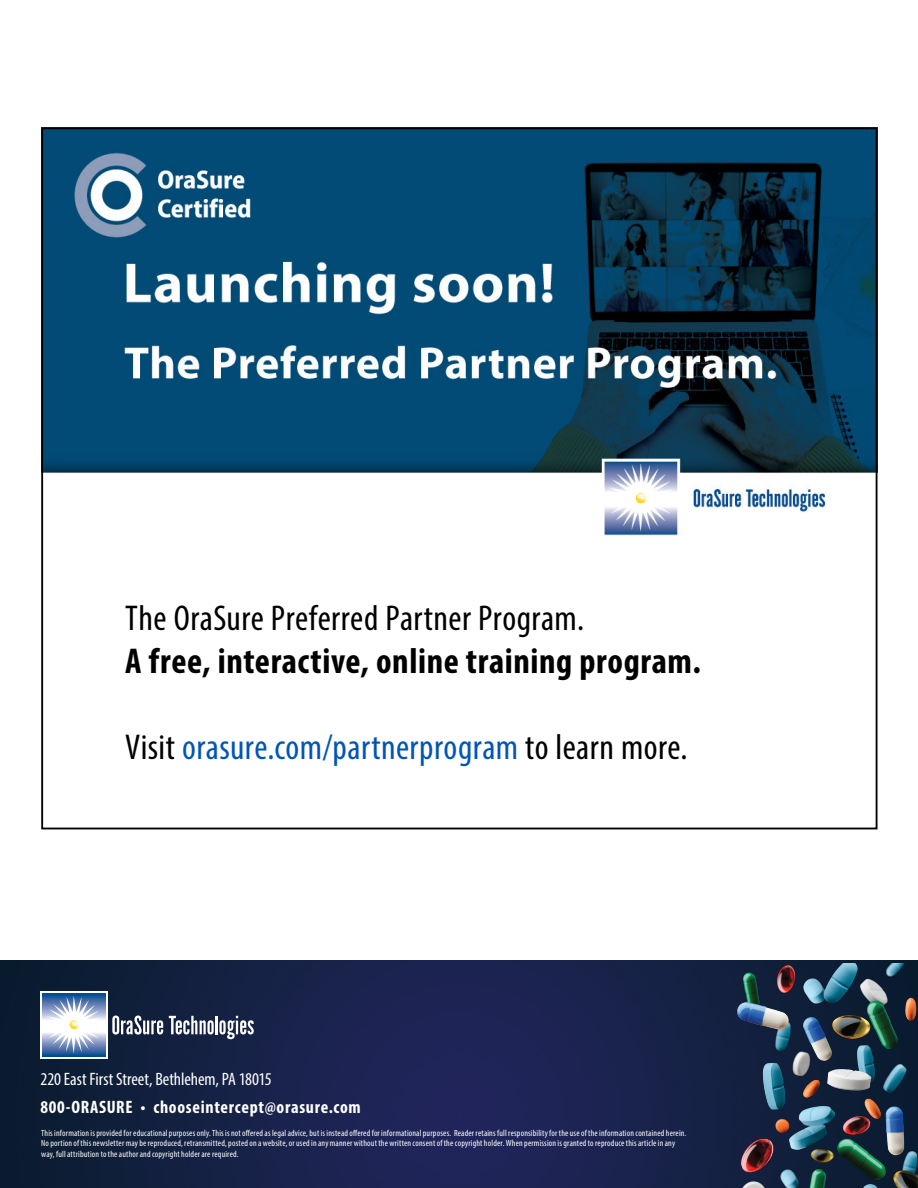
<style>
.page{position:relative;width:918px;height:1188px;background:#fff}
.page>*{position:absolute;margin:0;border:0;box-sizing:border-box;transform-origin:0 0}
.t1{font:condensed 36px "Myriad Pro";letter-spacing:.015em;color:#0055b8}
.t2{font:700 condensed 36px "Myriad Pro";letter-spacing:.015em;color:#000}
.t3{font:condensed 36px "Myriad Pro";letter-spacing:.015em;color:#000}
.t4{font:700 condensed 18px "Myriad Pro";letter-spacing:.04em;color:#fff}
.t5{font:condensed 18px "Myriad Pro";letter-spacing:-.005em;color:#fff}
.t6{font:condensed 9px/10.8px "Myriad Pro";letter-spacing:.02em;color:#fff}
.s1{color:#000}
</style>
<div class="page">
<img style="left:44px;top:130px;width:831px;height:406px">
<img style="left:0;top:960px;width:918px;height:228px">
<img style="left:702px;top:964px;width:216px;height:224px">
<div style="left:40px;top:991px;width:68px;height:68px;background:linear-gradient(to right,#fff,#fff)"></div>
<svg style="left:112px;top:1016px;width:51px;height:19px"></svg>
<svg style="left:169px;top:1016px;width:85px;height:23px"></svg>
<svg style="left:42px;top:993px;width:64px;height:63px"></svg>
<svg style="left:45px;top:996px;width:58px;height:58px"></svg>
<p class="t3" style="left:125px;top:596px;width:460px">The OraSure Preferred Partner Program.</p>
<p class="t2" style="left:125px;top:638px;width:577px">A free, interactive, online training program.</p>
<p class="t1" style="left:125px;top:726px;width:564px"><span class="s1">Visit</span> orasure.com/partnerprogram <span class="s1">to learn more.</span></p>
<p class="t5" style="left:40px;top:1068px;width:233px">220 East First Street, Bethlehem, PA 18015</p>
<p class="t4" style="left:40px;top:1095px;width:322px">800-ORASURE • chooseintercept@orasure.com</p>
<p class="t6" style="left:41px;top:1127px;width:647px">This information is provided for educational purposes only. This is not offered as legal advice, but is instead offered for informational purposes. Reader retains full responsibility for the use of the information contained herein.<br>No portion of this newsletter may be reproduced, retransmitted, posted on a website, or used in any manner without the written consent of the copyright holder. When permission is granted to reproduce this article in any way, full attribution to the author and copyright holder are required.</p>
</div>
